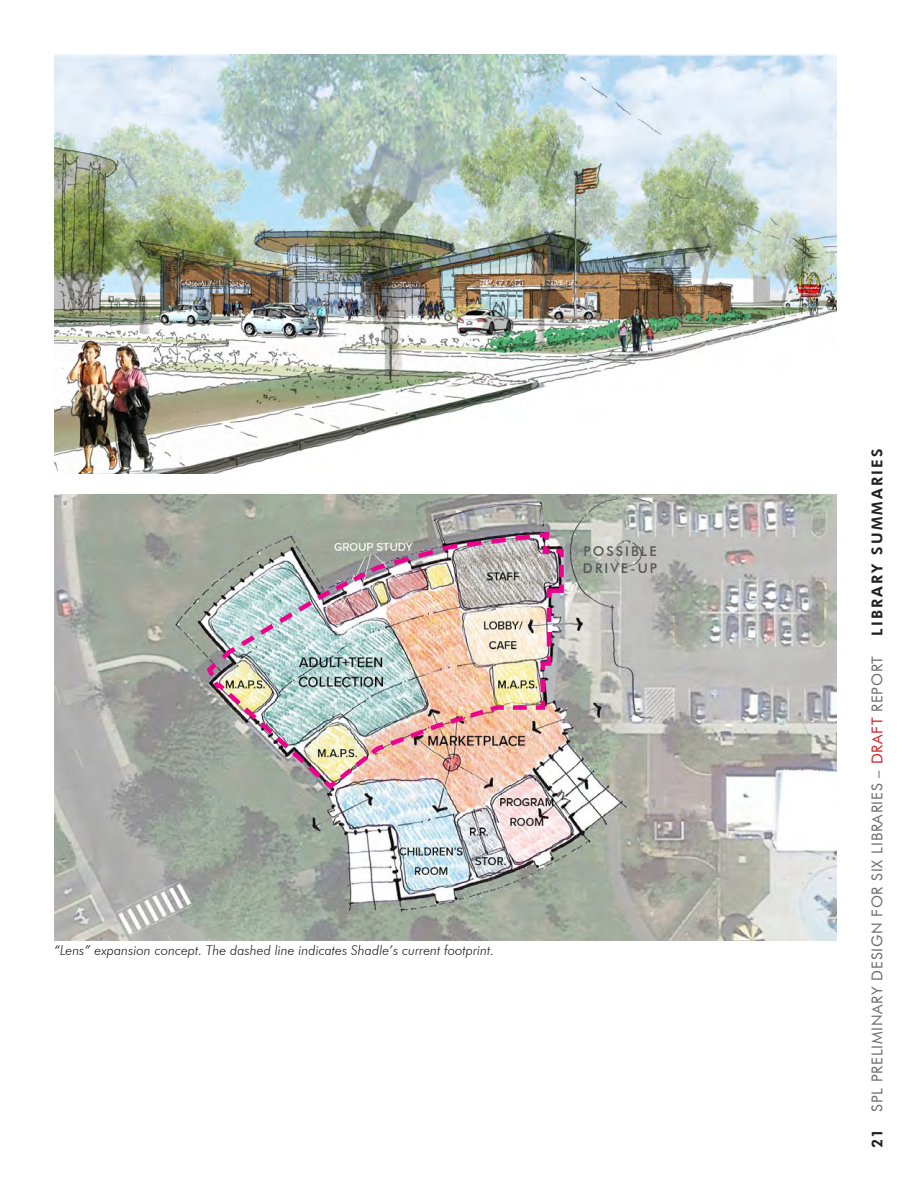
<style>
.page{position:relative;width:918px;height:1188px;background:#fff}
.page>*{position:absolute;margin:0;border:0;box-sizing:border-box;transform-origin:0 0}
.t1{font:15px "Futura BT";letter-spacing:.05em;color:#6c6d70}
.t2{font:800 15px "Futura BT";letter-spacing:.15em;color:#231f20}
.t3{font:italic 300 13.5px "Futura BT";color:#231f20}
.Subheading{font:500 13.5px/16.2px "Futura BT";letter-spacing:.15em;color:#57585a}
.s1{font-weight:800;color:#231f20}
.s2{color:#d1232a}
</style>
<div class="page">
<img style="left:54px;top:54px;width:783px;height:419px">
<img style="left:54px;top:495px;width:783px;height:445px">
<img style="left:204px;top:529px;width:362px;height:263px">
<p class="Subheading" style="left:583px;top:543px;width:76px">POSSIBLE<br>DRIVE-UP</p>
<p class="t3" style="left:54px;top:942px;width:442px">“Lens” expansion concept. The dashed line indicates Shadle’s current footprint.</p>
<p class="t2" style="left:868px;top:636px;width:189px;rotate:-90deg">LIBRARY SUMMARIES</p>
<p class="t1" style="left:868px;top:1148px;width:493px;rotate:-90deg"><span class="s1">21</span> SPL PRELIMINARY DESIGN FOR SIX LIBRARIES – <span class="s2">DRAFT</span> REPORT</p>
</div>
